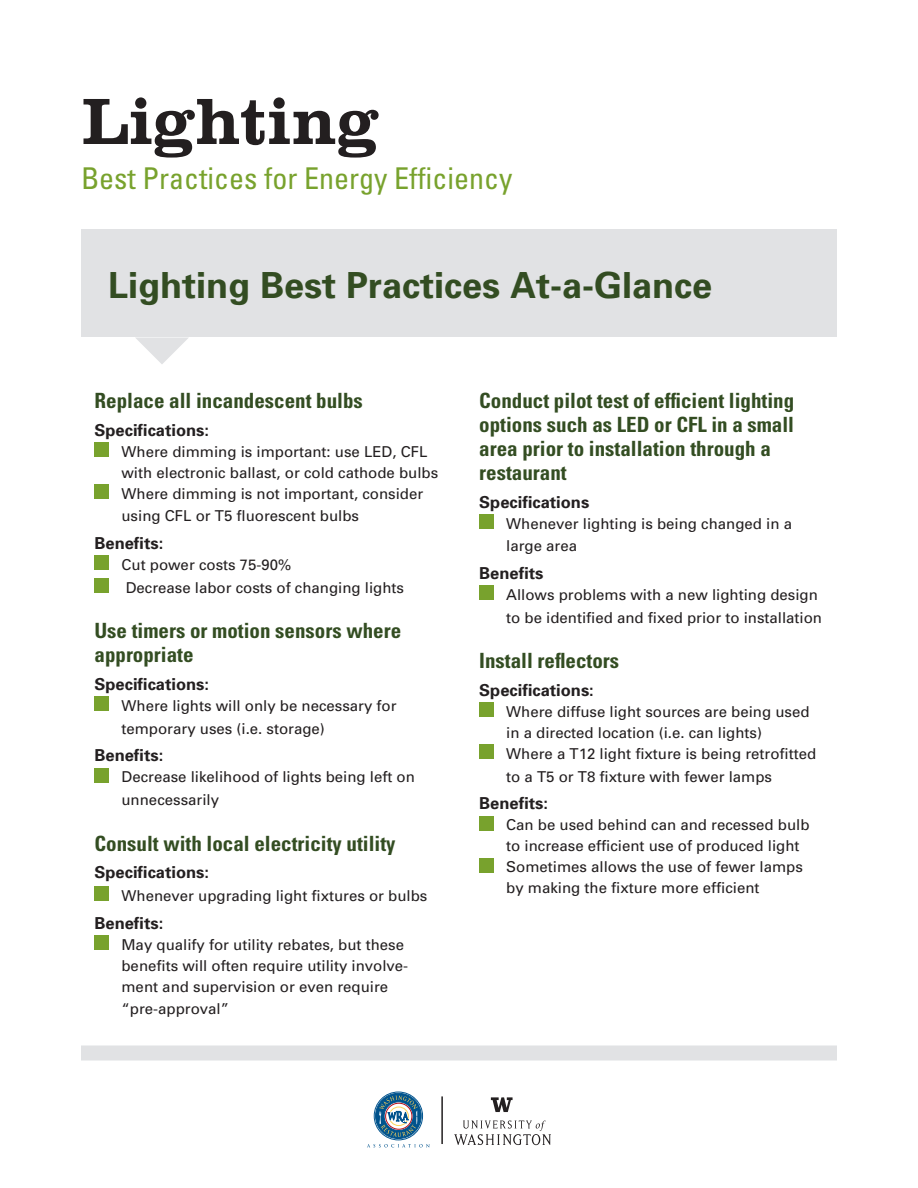
<style>
.page{position:relative;width:918px;height:1188px;background:#fff}
.page>*{position:absolute;margin:0;border:0;box-sizing:border-box;transform-origin:0 0}
.t1{font:700 67.5px "Clarendon T";color:#231f20}
.t2{font:700 36px "Univers";color:#334d22}
.t3{font:condensed 30px "Univers";color:#78a22d}
.t4{font:700 condensed 21px/24px "Univers";color:#334d22}
.t5{font:700 16.5px "Univers";color:#231f20}
.t6{font:15px/21px "Univers";color:#231f20}
</style>
<div class="page">
<svg style="left:454px;top:1121px;width:97px;height:24px"></svg>
<svg style="left:491px;top:1097px;width:22px;height:15px"></svg>
<svg style="left:374px;top:1092px;width:49px;height:48px"></svg>
<div style="left:374px;top:1092px;width:49px;height:48px;border:1px solid #00538d;border-radius:50%"></div>
<div style="left:376px;top:1093px;width:45px;height:46px;background:#00538d;border-radius:50%"></div>
<div style="left:376px;top:1093px;width:45px;height:46px;border:1px solid #00538d;border-radius:50%"></div>
<svg style="left:367px;top:1144px;width:63px;height:4px"></svg>
<svg style="left:379px;top:1095px;width:39px;height:42px"></svg>
<hr style="left:441px;top:1096px;width:2px;height:48px;background:#231f20">
<div style="left:81px;top:1046px;width:756px;height:14px;background:#e1e2e4"></div>
<div style="left:94px;top:442px;width:15px;height:15px;background:#78a22d"></div>
<div style="left:94px;top:484px;width:15px;height:15px;background:#78a22d"></div>
<div style="left:94px;top:556px;width:15px;height:14px;background:#78a22d"></div>
<div style="left:94px;top:578px;width:15px;height:15px;background:#78a22d"></div>
<div style="left:94px;top:697px;width:15px;height:14px;background:#78a22d"></div>
<div style="left:94px;top:768px;width:15px;height:14px;background:#78a22d"></div>
<div style="left:94px;top:886px;width:15px;height:15px;background:#78a22d"></div>
<div style="left:94px;top:935px;width:15px;height:15px;background:#78a22d"></div>
<div style="left:479px;top:514px;width:15px;height:15px;background:#78a22d"></div>
<div style="left:479px;top:586px;width:15px;height:14px;background:#78a22d"></div>
<div style="left:479px;top:703px;width:15px;height:14px;background:#78a22d"></div>
<div style="left:479px;top:745px;width:15px;height:14px;background:#78a22d"></div>
<div style="left:479px;top:816px;width:15px;height:14px;background:#78a22d"></div>
<div style="left:479px;top:858px;width:15px;height:14px;background:#78a22d"></div>
<svg style="left:136px;top:338px;width:52px;height:26px"></svg>
<div style="left:81px;top:230px;width:756px;height:108px;background:#e1e2e4"></div>
<p class="t1" style="left:81px;top:83px;width:299px">Lighting</p>
<p class="t3" style="left:81px;top:159px;width:433px">Best Practices for Energy Efficiency</p>
<p class="t2" style="left:108px;top:262px;width:606px">Lighting Best Practices At-a-Glance</p>
<p class="t4" style="left:94px;top:388px;width:270px">Replace all incandescent bulbs</p>
<p class="t5" style="left:94px;top:419px;width:116px">Specifications:</p>
<p class="t6" style="left:122px;top:441px;width:318px">Where dimming is important: use LED, CFL with electronic ballast, or cold cathode bulbs</p>
<p class="t6" style="left:122px;top:482px;width:303px;line-height:22.5px">Where dimming is not important, consider using CFL or T5 fluorescent bulbs</p>
<p class="t5" style="left:94px;top:533px;width:70px">Benefits:</p>
<p class="t6" style="left:122px;top:554px;width:172px">Cut power costs 75-90%</p>
<p class="t6" style="left:126px;top:576px;width:280px">Decrease labor costs of changing lights</p>
<p class="t4" style="left:94px;top:618px;width:308px">Use timers or motion sensors where appropriate</p>
<p class="t5" style="left:94px;top:674px;width:116px">Specifications:</p>
<p class="t6" style="left:122px;top:694px;width:277px;line-height:22.5px">Where lights will only be necessary for temporary uses (i.e. storage)</p>
<p class="t5" style="left:94px;top:745px;width:70px">Benefits:</p>
<p class="t6" style="left:122px;top:766px;width:295px;line-height:22.5px">Decrease likelihood of lights being left on unnecessarily</p>
<p class="t4" style="left:94px;top:831px;width:303px">Consult with local electricity utility</p>
<p class="t5" style="left:94px;top:862px;width:116px">Specifications:</p>
<p class="t6" style="left:122px;top:885px;width:307px">Whenever upgrading light fixtures or bulbs</p>
<p class="t5" style="left:94px;top:912px;width:70px">Benefits:</p>
<p class="t6" style="left:122px;top:934px;width:288px">May qualify for utility rebates, but these benefits will often require utility involve&shy;ment and supervision or even require</p>
<p class="t6" style="left:122px;top:998px;width:109px">“pre-approval”</p>
<p class="t4" style="left:479px;top:388px;width:317px">Conduct pilot test of efficient lighting options such as LED or CFL in a small area prior to installation through a restaurant</p>
<p class="t5" style="left:479px;top:491px;width:112px">Specifications</p>
<p class="t6" style="left:506px;top:512px;width:287px;line-height:22.5px">Whenever lighting is being changed in a large area</p>
<p class="t5" style="left:479px;top:563px;width:66px">Benefits</p>
<p class="t6" style="left:506px;top:583px;width:317px;line-height:22.5px">Allows problems with a new lighting design to be identified and fixed prior to installation</p>
<p class="t4" style="left:479px;top:648px;width:141px">Install reflectors</p>
<p class="t5" style="left:479px;top:680px;width:116px">Specifications:</p>
<p class="t6" style="left:506px;top:701px;width:305px">Where diffuse light sources are being used in a directed location (i.e. can lights)</p>
<p class="t6" style="left:506px;top:742px;width:312px;line-height:22.5px">Where a T12 light fixture is being retrofitted to a T5 or T8 fixture with fewer lamps</p>
<p class="t5" style="left:479px;top:793px;width:70px">Benefits:</p>
<p class="t6" style="left:506px;top:814px;width:305px">Can be used behind can and recessed bulb to increase efficient use of produced light</p>
<p class="t6" style="left:506px;top:856px;width:298px">Sometimes allows the use of fewer lamps by making the fixture more efficient</p>
</div>
